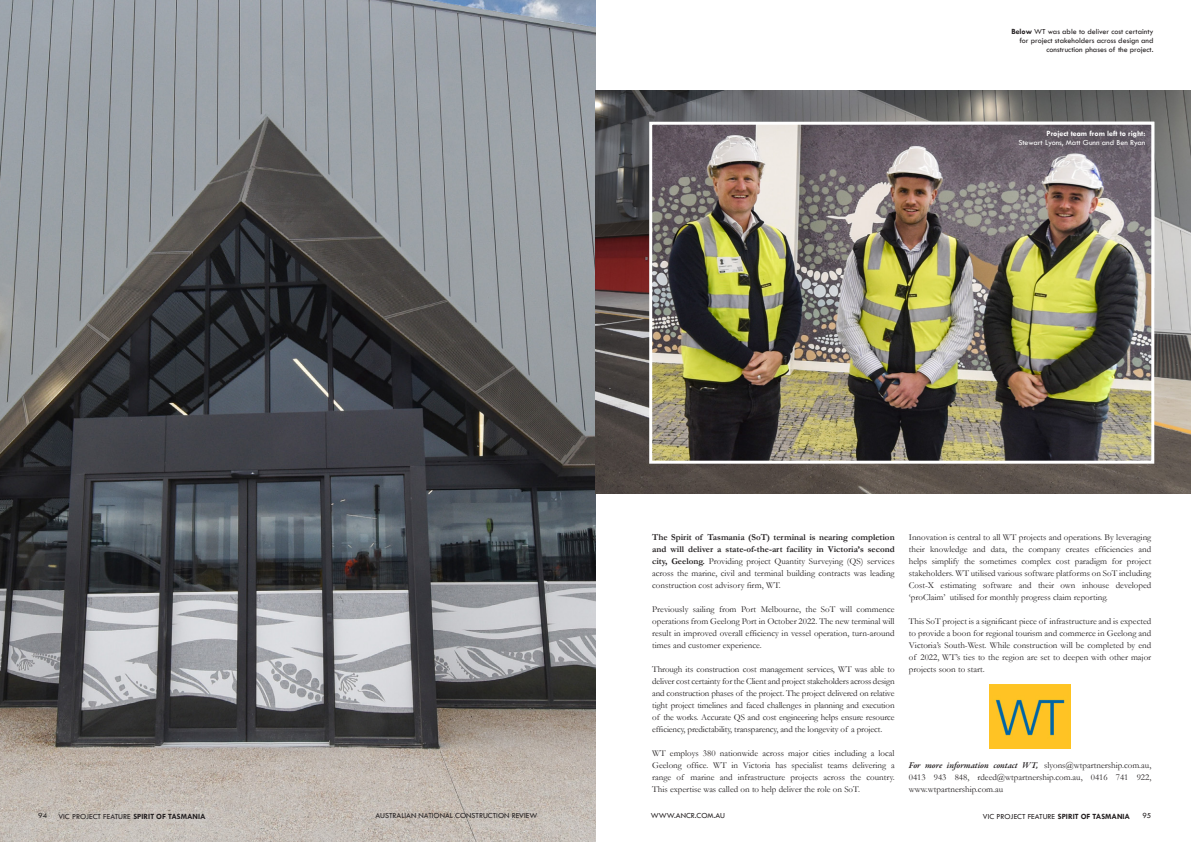
<style>
.page{position:relative;width:1191px;height:842px;background:#fff}
.page>*{position:absolute;margin:0;border:0;box-sizing:border-box;transform-origin:0 0}
.t1{font:9px/12px "Garamond";color:#231f20;text-align:justify}
.t2{font:italic 600 9px "Garamond Premr Pro";letter-spacing:-.005em;color:#231f20}
.t3{font:8px/9px "Tw Cen";color:#231f20;text-align:right}
.t4{font:8px/9px "Tw Cen";color:#fff;text-align:right}
.s1{font-weight:700}
.s2{font-family:"Garamond";font-weight:400;font-style:normal}
</style>
<div class="page">
<img style="left:0;top:0;width:595px;height:842px">
<img style="left:595px;top:91px;width:596px;height:402px">
<img style="left:647px;top:120px;width:508px;height:345px">
<img style="left:990px;top:684px;width:80px;height:64px">
<p class="t3" style="left:1011px;top:27px;width:144px"><span class="s1">Below</span> WT was able to deliver cost certainty for project stakeholders across design and construction phases of the project.</p>
<p class="t4" style="left:1018px;top:129px;width:129px"><span class="s1">Project team from left to right:<br></span>Stewart Lyons, Matt Gunn and Ben Ryan</p>
<p class="t1" style="left:652px;top:531px;width:244px"><span class="s1">The Spirit of Tasmania (SoT) terminal is nearing completion and will deliver a state-of-the-art facility in Victoria’s second city, Geelong.</span> Providing project Quantity Surveying (QS) services across the marine, civil and terminal building contracts was leading construction cost advisory firm, WT.</p>
<p class="t1" style="left:652px;top:603px;width:244px">Previously sailing from Port Melbourne, the SoT will commence operations from Geelong Port in October 2022. The new terminal will result in improved overall efficiency in vessel operation, turn-around times and customer experience.</p>
<p class="t1" style="left:652px;top:663px;width:244px">Through its construction cost management services, WT was able to deliver cost certainty for the Client and project stakeholders across design and construction phases of the project. The project delivered on relative tight project timelines and faced challenges in planning and execution of the works. Accurate QS and cost engineering helps ensure resource efficiency, predictability, transparency, and the longevity of a project.</p>
<p class="t1" style="left:652px;top:747px;width:244px">WT employs 380 nationwide across major cities including a local Geelong office. WT in Victoria has specialist teams delivering a range of marine and infrastructure projects across the country.<br>This expertise was called on to help deliver the role on SoT.</p>
<p class="t1" style="left:909px;top:531px;width:244px">Innovation is central to all WT projects and operations. By leveraging their knowledge and data, the company creates efficiencies and helps simplify the sometimes complex cost paradigm for project stakeholders. WT utilised various software platforms on SoT including Cost-X estimating software and their own inhouse developed ‘proClaim’ utilised for monthly progress claim reporting.</p>
<p class="t1" style="left:909px;top:615px;width:244px">This SoT project is a significant piece of infrastructure and is expected to provide a boon for regional tourism and commerce in Geelong and Victoria’s South-West. While construction will be completed by end of 2022, WT’s ties to the region are set to deepen with other major projects soon to start.</p>
<p class="t2" style="left:909px;top:760px;width:244px">For more information contact WT, <span class="s2">slyons@wtpartnership.com.au,</span></p>
<p class="t1" style="left:909px;top:771px;width:244px">0413 943 848, rdeed@wtpartnership.com.au, 0416 741 922, www.wtpartnership.com.au</p>
<p class="t3" style="left:38px;top:811px;width:10px">94</p>
<p class="t3" style="left:58px;top:812px;width:149px">VIC PROJECT FEATURE <span class="s1">SPIRIT OF TASMANIA</span></p>
<p class="t3" style="left:375px;top:811px;width:163px">AUSTRALIAN NATIONAL CONSTRUCTION REVIEW</p>
<p class="t3" style="left:651px;top:811px;width:76px">WWW.ANCR.COM.AU</p>
<p class="t3" style="left:982px;top:812px;width:149px">VIC PROJECT FEATURE <span class="s1">SPIRIT OF TASMANIA</span></p>
<p class="t3" style="left:1142px;top:811px;width:10px">95</p>
</div>
